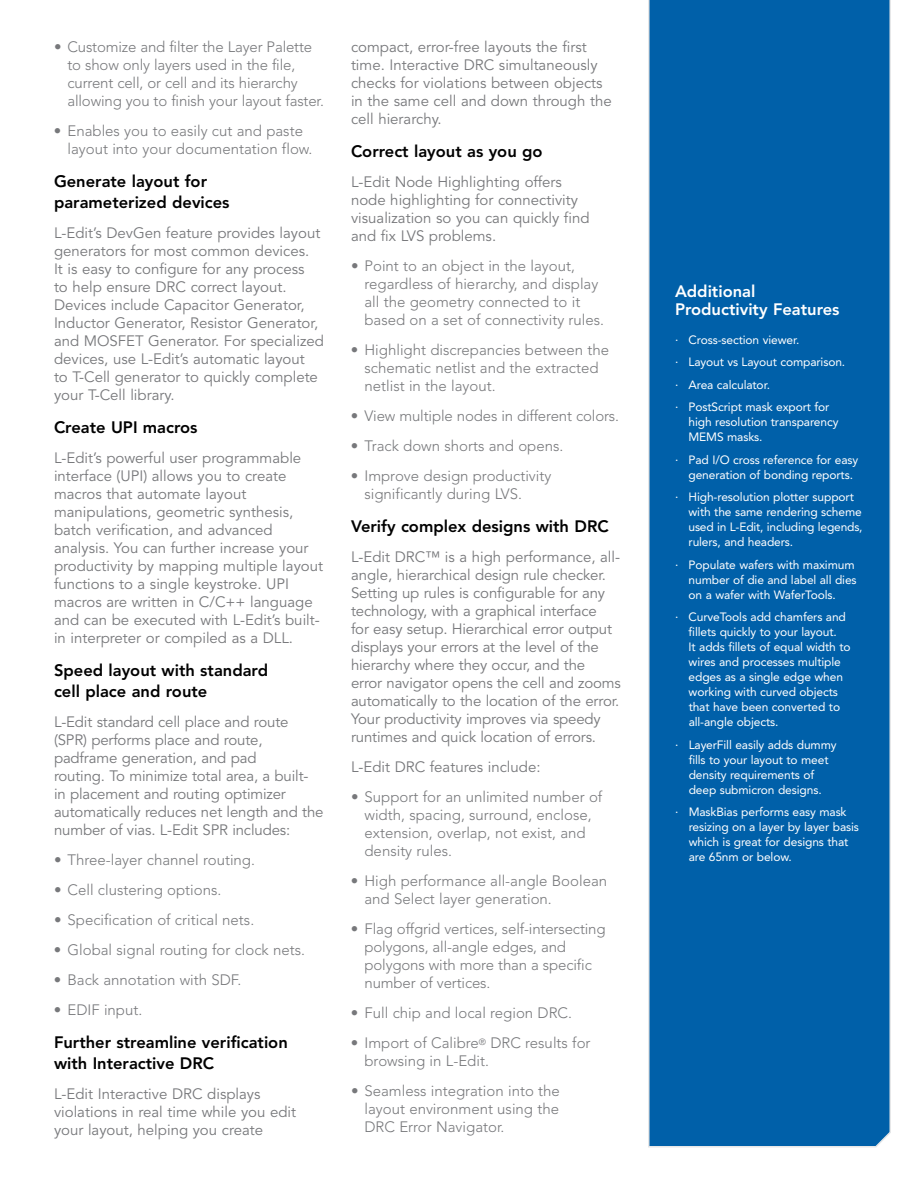
<style>
.page{position:relative;width:918px;height:1188px;background:#fff}
.page>*{position:absolute;margin:0;border:0;box-sizing:border-box;transform-origin:0 0}
.t1{font:800 16.5px/21px "Avenir";color:#000}
.t2{font:800 16.5px/18px "Avenir";color:#fff}
.t3{font:15px/18px "Avenir";color:#77787b}
.t4{font:300 15px/18px "Avenir";color:#77787b}
.t5{font:12px/15px "Avenir";letter-spacing:-.01em;color:#fff}
</style>
<div class="page">
<div style="left:648px;top:0;width:243px;height:1148px;background:#0060a9"></div>
<p class="t4" style="left:67px;top:38px;width:258px;text-indent:-13px">• Customize and filter the Layer Palette to show only layers used in the file, current cell, or cell and its hierarchy allowing you to finish your layout faster.</p>
<p class="t4" style="left:67px;top:122px;width:247px;text-indent:-14px">• Enables you to easily cut and paste layout into your documentation flow.</p>
<p class="t1" style="left:54px;top:171px;width:177px">Generate layout for parameterized devices</p>
<p class="t3" style="left:54px;top:224px;width:272px">L-Edit’s DevGen feature provides layout generators for most common devices.<br>It is easy to configure for any process<br>to help ensure DRC correct layout.<br>Devices include Capacitor Generator, Inductor Generator, Resistor Generator, and MOSFET Generator. For specialized devices, use L-Edit’s automatic layout<br>to T-Cell generator to quickly complete your T-Cell library.</p>
<p class="t1" style="left:54px;top:417px;width:145px">Create UPI macros</p>
<p class="t3" style="left:54px;top:449px;width:271px">L-Edit’s powerful user programmable interface (UPI) allows you to create macros that automate layout manipulations, geometric synthesis, batch verification, and advanced analysis. You can further increase your productivity by mapping multiple layout functions to a single keystroke. UPI macros are written in C/C++ language and can be executed with L-Edit’s built&shy;in interpreter or compiled as a DLL.</p>
<p class="t1" style="left:54px;top:660px;width:216px">Speed layout with standard cell place and route</p>
<p class="t3" style="left:54px;top:713px;width:271px">L-Edit standard cell place and route (SPR) performs place and route, padframe generation, and pad<br>routing. To minimize total area, a built&shy;in placement and routing optimizer automatically reduces net length and the number of vias. L-Edit SPR includes:</p>
<p class="t4" style="left:54px;top:851px;width:203px">• Three-layer channel routing.</p>
<p class="t4" style="left:54px;top:881px;width:169px">• Cell clustering options.</p>
<p class="t4" style="left:54px;top:911px;width:202px">• Specification of critical nets.</p>
<p class="t4" style="left:54px;top:941px;width:253px">• Global signal routing for clock nets.</p>
<p class="t4" style="left:54px;top:971px;width:189px">• Back annotation with SDF.</p>
<p class="t4" style="left:54px;top:1001px;width:90px">• EDIF input.</p>
<p class="t1" style="left:54px;top:1032px;width:235px">Further streamline verification with Interactive DRC</p>
<p class="t3" style="left:54px;top:1085px;width:244px">L-Edit Interactive DRC displays violations in real time while you edit your layout, helping you create</p>
<p class="t3" style="left:351px;top:38px;width:262px">compact, error-free layouts the first time. Interactive DRC simultaneously checks for violations between objects in the same cell and down through the cell hierarchy.</p>
<p class="t1" style="left:351px;top:141px;width:193px">Correct layout as you go</p>
<p class="t3" style="left:351px;top:173px;width:240px">L-Edit Node Highlighting offers node highlighting for connectivity visualization so you can quickly find and fix LVS problems.</p>
<p class="t4" style="left:364px;top:257px;width:241px;text-indent:-13px">• Point to an object in the layout, regardless of hierarchy, and display all the geometry connected to it based on a set of connectivity rules.</p>
<p class="t4" style="left:364px;top:341px;width:246px;text-indent:-14px">• Highlight discrepancies between the schematic netlist and the extracted netlist in the layout.</p>
<p class="t4" style="left:351px;top:407px;width:270px">• View multiple nodes in different colors.</p>
<p class="t4" style="left:351px;top:437px;width:214px">• Track down shorts and opens.</p>
<p class="t4" style="left:364px;top:467px;width:188px;text-indent:-14px">• Improve design productivity significantly during LVS.</p>
<p class="t1" style="left:351px;top:516px;width:259px">Verify complex designs with DRC</p>
<p class="t3" style="left:351px;top:548px;width:272px">L-Edit DRC™ is a high performance, all&shy;angle, hierarchical design rule checker.<br>Setting up rules is configurable for any technology, with a graphical interface<br>for easy setup. Hierarchical error output displays your errors at the level of the hierarchy where they occur, and the<br>error navigator opens the cell and zooms automatically to the location of the error.<br>Your productivity improves via speedy runtimes and quick location of errors.</p>
<p class="t3" style="left:351px;top:758px;width:191px">L-Edit DRC features include:</p>
<p class="t4" style="left:364px;top:788px;width:239px;text-indent:-13px">• Support for an unlimited number of width, spacing, surround, enclose, extension, overlap, not exist, and density rules.</p>
<p class="t4" style="left:364px;top:872px;width:244px;text-indent:-14px">• High performance all-angle Boolean and Select layer generation.</p>
<p class="t4" style="left:364px;top:920px;width:243px;text-indent:-13px">• Flag offgrid vertices, self-intersecting polygons, all-angle edges, and polygons with more than a specific number of vertices.</p>
<p class="t4" style="left:351px;top:1004px;width:223px">• Full chip and local region DRC.</p>
<p class="t4" style="left:365px;top:1034px;width:228px;text-indent:-14px">• Import of Calibre<sup>®</sup> DRC results for browsing in L-Edit.</p>
<p class="t4" style="left:365px;top:1082px;width:197px;text-align:justify;text-indent:-13px">• Seamless integration into the layout environment using the DRC Error Navigator.</p>
<p class="t2" style="left:675px;top:283px;width:166px">Additional<br>Productivity Features</p>
<p class="t5" style="left:675px;top:329px;width:172px;line-height:22.5px">· Cross-section viewer.<br>· Layout vs Layout comparison. · Area calculator.<br>· PostScript mask export for</p>
<p class="t5" style="left:689px;top:415px;width:151px">high resolution transparency<br>MEMS masks.</p>
<p class="t5" style="left:689px;top:452px;width:171px;text-indent:-14px">· Pad I/O cross reference for easy generation of bonding reports.</p>
<p class="t5" style="left:689px;top:490px;width:176px;text-indent:-14px">· High-resolution plotter support with the same rendering scheme used in L-Edit, including legends, rulers, and headers.</p>
<p class="t5" style="left:689px;top:557px;width:170px;text-indent:-14px">· Populate wafers with maximum number of die and label all dies on a wafer with WaferTools.</p>
<p class="t5" style="left:689px;top:610px;width:164px;text-indent:-14px">· CurveTools add chamfers and fillets quickly to your layout.<br>It adds fillets of equal width to wires and processes multiple edges as a single edge when working with curved objects that have been converted to all-angle objects.</p>
<p class="t5" style="left:689px;top:737px;width:149px;text-indent:-14px">· LayerFill easily adds dummy fills to your layout to meet density requirements of deep submicron designs.</p>
<p class="t5" style="left:689px;top:805px;width:172px;text-indent:-14px">· MaskBias performs easy mask resizing on a layer by layer basis which is great for designs that are 65nm or below.</p>
</div>
